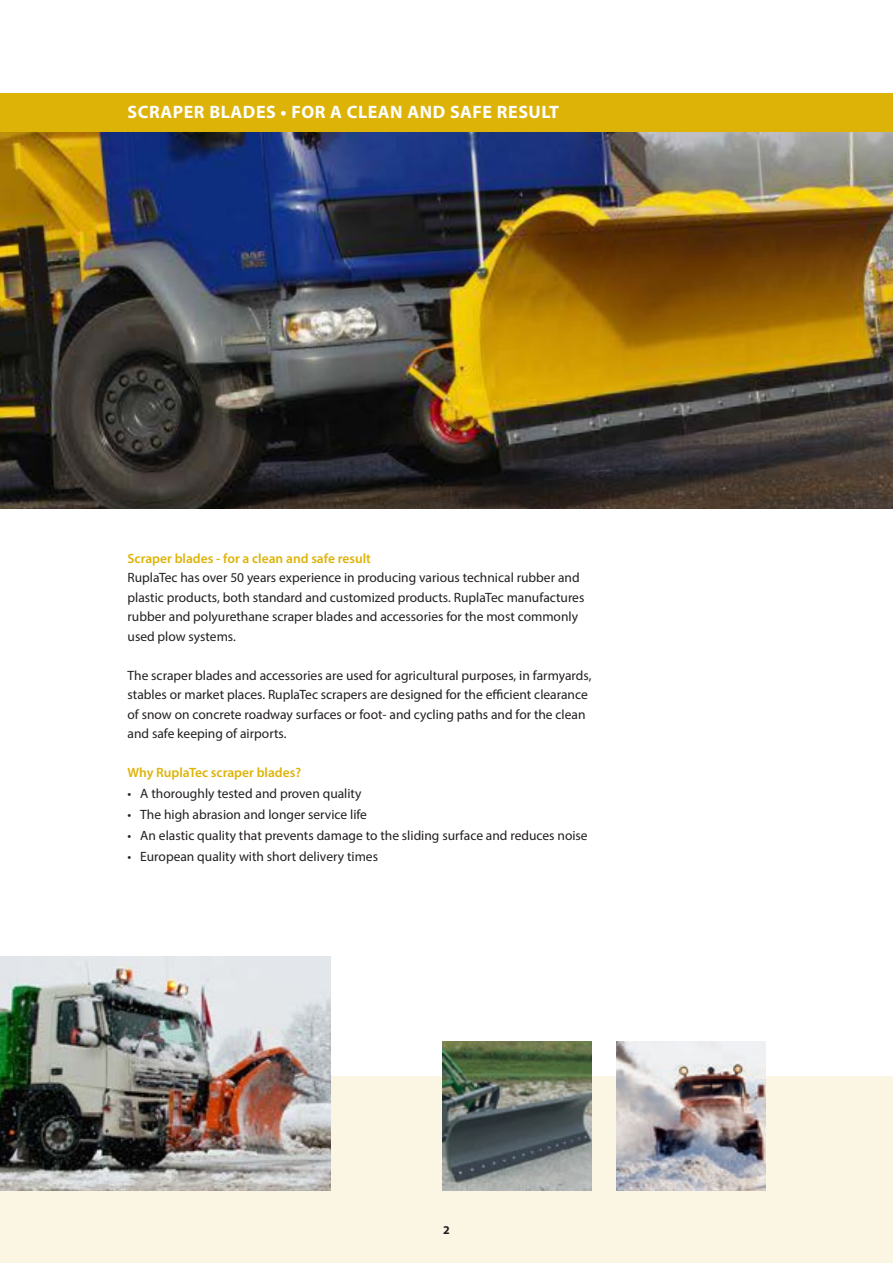
<style>
.page{position:relative;width:893px;height:1263px;background:#fff}
.page>*{position:absolute;margin:0;border:0;box-sizing:border-box;transform-origin:0 0}
.t1{font:700 18px "Myriad Pro";letter-spacing:.03em;color:#fff}
.t2{font:13.5px/19.5px "Myriad Pro";color:#231f20}
.t3{font:600 13.5px "Myriad Pro";color:#deb308}
.t4{font:700 12px "Myriad Pro";color:#231f20}
</style>
<div class="page">
<div style="left:0;top:1076px;width:893px;height:187px;background:#fbf5e4"></div>
<img style="left:0;top:132px;width:893px;height:376px">
<div style="left:0;top:94px;width:893px;height:38px;background:#deb308"></div>
<img style="left:617px;top:1042px;width:148px;height:149px">
<img style="left:443px;top:1042px;width:149px;height:149px">
<img style="left:0;top:957px;width:330px;height:234px">
<h1 class="t1" style="left:128px;top:100px;width:433px">SCRAPER BLADES • FOR A CLEAN AND SAFE RESULT</h1>
<p class="t3" style="left:128px;top:550px;width:245px">Scraper blades - for a clean and safe result</p>
<p class="t2" style="left:128px;top:568px;width:458px">RuplaTec has over 50 years experience in producing various technical rubber and plastic products, both standard and customized products. RuplaTec manufactures rubber and polyurethane scraper blades and accessories for the most commonly used plow systems.</p>
<p class="t2" style="left:128px;top:665px;width:465px">The scraper blades and accessories are used for agricultural purposes, in farmyards, stables or market places. RuplaTec scrapers are designed for the efficient clearance of snow on concrete roadway surfaces or foot- and cycling paths and for the clean and safe keeping of airports.</p>
<p class="t3" style="left:128px;top:764px;width:175px">Why RuplaTec scraper blades?</p>
<p class="t2" style="left:128px;top:784px;width:236px">• A thoroughly tested and proven quality</p>
<p class="t2" style="left:128px;top:804px;width:241px">• The high abrasion and longer service life</p>
<p class="t2" style="left:128px;top:825px;width:462px">• An elastic quality that prevents damage to the sliding surface and reduces noise</p>
<p class="t2" style="left:128px;top:846px;width:252px">• European quality with short delivery times</p>
<p class="t4" style="left:443px;top:1222px;width:8px">2</p>
</div>
